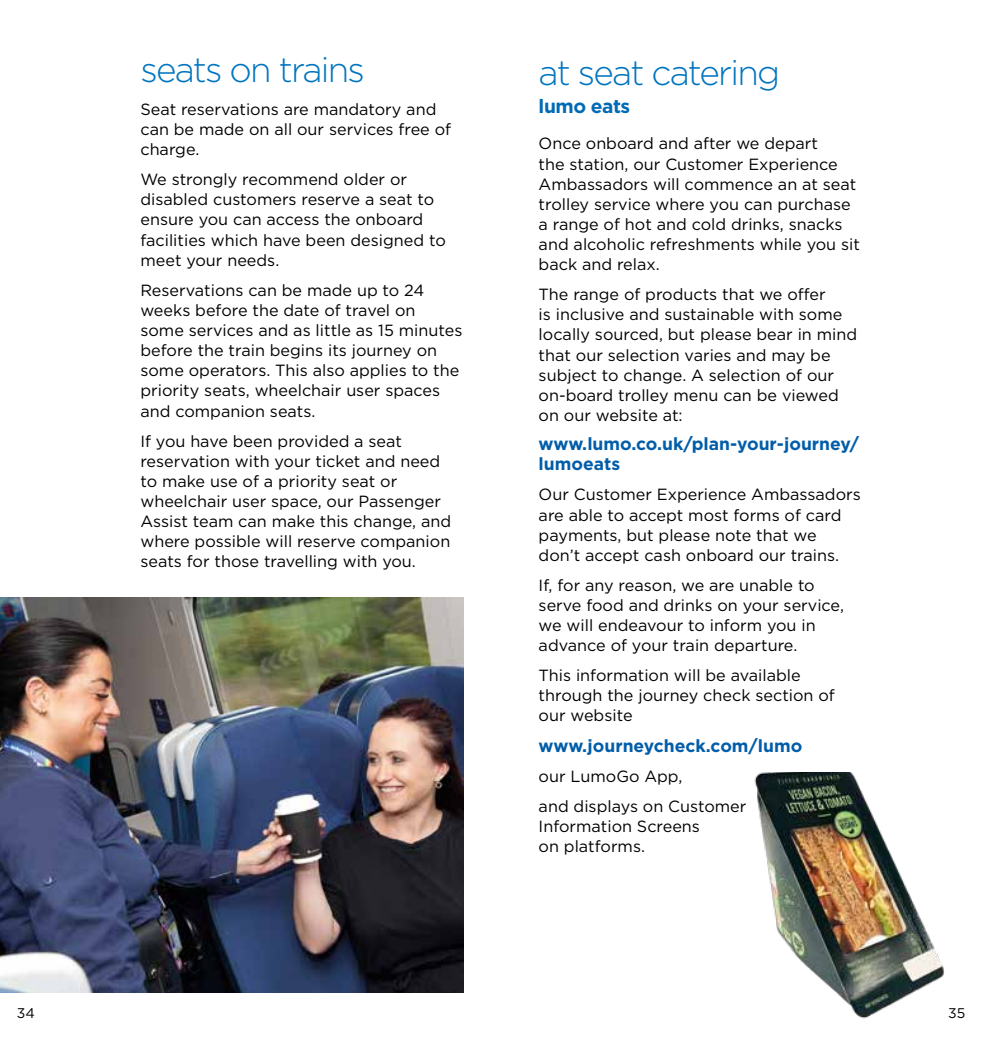
<style>
.page{position:relative;width:983px;height:1042px;background:#fff}
.page>*{position:absolute;margin:0;border:0;box-sizing:border-box;transform-origin:0 0}
.t1{font:300 35px "Gotham";letter-spacing:-.05em;color:#0075bf}
.t2{font:700 19.25px "Gotham";letter-spacing:-.025em;color:#006ab5}
.t3{font:700 17.5px/20.1px "Gotham";color:#005da9}
.t4{font:16.1px/20.1px "Gotham";color:#000}
.t5{font:14px "Gotham";color:#000}
</style>
<div class="page">
<img style="left:0;top:597px;width:463px;height:395px">
<img style="left:754px;top:772px;width:190px;height:247px">
<h1 class="t1" style="left:140px;top:47px;width:226px">seats on trains</h1>
<p class="t4" style="left:140px;top:99px;width:312px">Seat reservations are mandatory and can be made on all our services free of charge.</p>
<p class="t4" style="left:140px;top:169px;width:307px">We strongly recommend older or disabled customers reserve a seat to ensure you can access the onboard facilities which have been designed to meet your needs.</p>
<p class="t4" style="left:140px;top:280px;width:323px">Reservations can be made up to 24 weeks before the date of travel on some services and as little as 15 minutes before the train begins its journey on some operators. This also applies to the priority seats, wheelchair user spaces and companion seats.</p>
<p class="t4" style="left:140px;top:430px;width:312px">If you have been provided a seat reservation with your ticket and need to make use of a priority seat or wheelchair user space, our Passenger Assist team can make this change, and where possible will reserve companion seats for those travelling with you.</p>
<h1 class="t1" style="left:538px;top:51px;width:243px">at seat catering</h1>
<p class="t2" style="left:538px;top:93px;width:93px">lumo eats</p>
<p class="t4" style="left:538px;top:133px;width:323px">Once onboard and after we depart<br>the station, our Customer Experience Ambassadors will commence an at seat trolley service where you can purchase a range of hot and cold drinks, snacks and alcoholic refreshments while you sit back and relax.</p>
<p class="t4" style="left:538px;top:284px;width:320px">The range of products that we offer<br>is inclusive and sustainable with some locally sourced, but please bear in mind that our selection varies and may be subject to change. A selection of our on-board trolley menu can be viewed on our website at:</p>
<p class="t3" style="left:538px;top:434px;width:322px">www.lumo.co.uk/plan-your-journey/ lumoeats</p>
<p class="t4" style="left:538px;top:484px;width:323px">Our Customer Experience Ambassadors are able to accept most forms of card payments, but please note that we don’t accept cash onboard our trains.</p>
<p class="t4" style="left:538px;top:575px;width:307px">If, for any reason, we are unable to serve food and drinks on your service, we will endeavour to inform you in advance of your train departure.</p>
<p class="t4" style="left:538px;top:665px;width:297px">This information will be available through the journey check section of our website</p>
<p class="t3" style="left:538px;top:735px;width:265px">www.journeycheck.com/lumo</p>
<p class="t4" style="left:538px;top:760px;width:209px;line-height:30.1px">our LumoGo App,<br>and displays on Customer</p>
<p class="t4" style="left:538px;top:816px;width:163px">Information Screens on platforms.</p>
<p class="t5" style="left:17px;top:1004px;width:19px">34</p>
<p class="t5" style="left:947px;top:1004px;width:19px">35</p>
</div>
